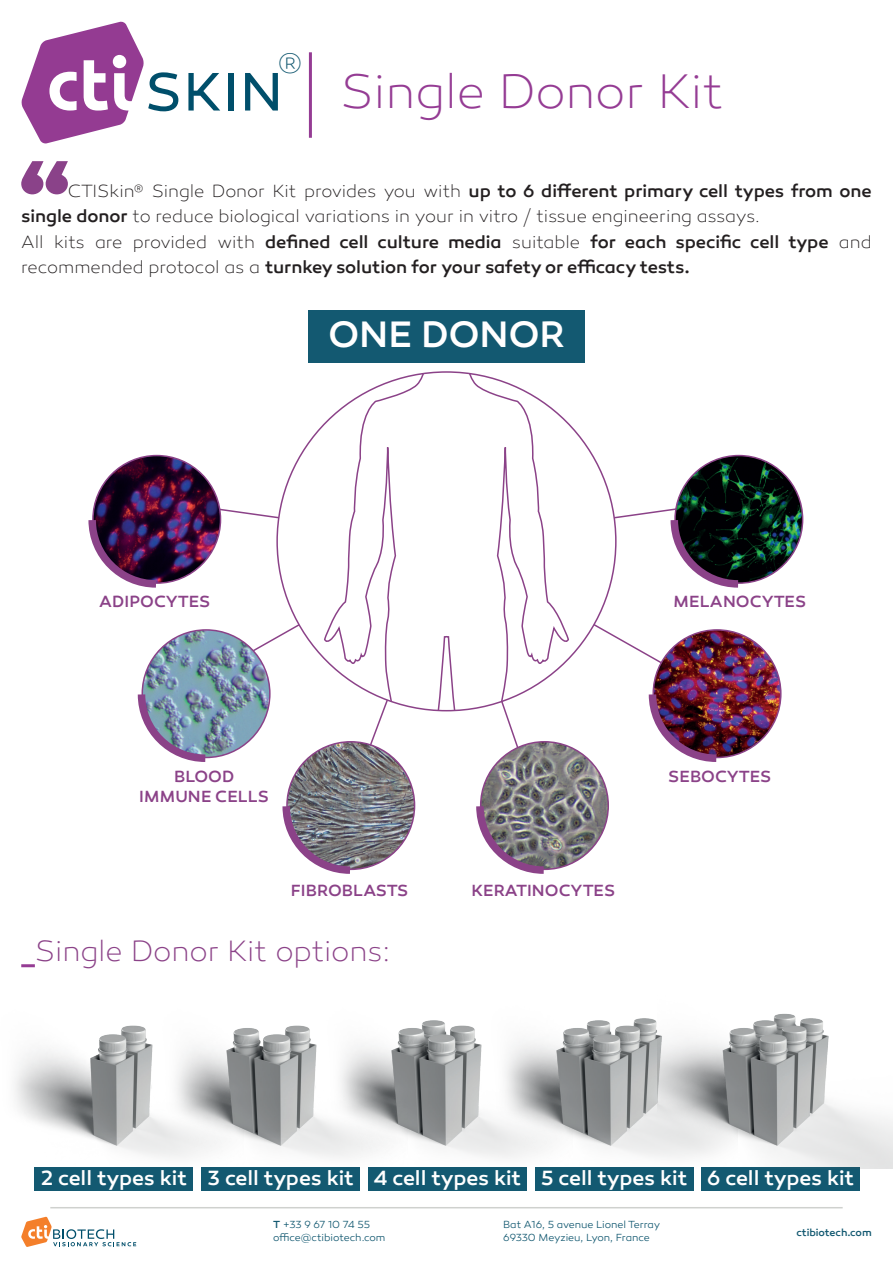
<style>
.page{position:relative;width:893px;height:1263px;background:#fff}
.page>*{position:absolute;margin:0;border:0;box-sizing:border-box;transform-origin:0 0}
.t1{font:200 49.5px "Canaro";letter-spacing:-.005em;color:#953c94}
.t2{font:500 37.5px "Canaro";letter-spacing:-.01em;color:#fff}
.t3{font:200 30px "Canaro";letter-spacing:-.005em;color:#8b4288}
.t4{font:200 28.8px "Canaro";color:#135971}
.t5{font:500 21px "Canaro";letter-spacing:-.01em;color:#fff}
.t6{font:200 18px/25.5px "Canaro";letter-spacing:-.005em;color:#231f20}
.t7{font:500 16.5px/19.8px "Canaro";color:#8b4288;text-align:center}
.t8{font:300 10.5px/12.6px "Canaro";letter-spacing:-.005em;color:#135971}
.t9{font:500 10.5px "Canaro";letter-spacing:-.005em;color:#135971}
.s1{font-weight:500}
</style>
<div class="page">
<hr style="left:309px;top:52px;width:3px;height:86px;background:#953c94">
<hr style="left:50px;top:1207px;width:793px;height:1px;background:#cfd1ce">
<svg style="left:21px;top:1217px;width:115px;height:30px"></svg>
<svg style="left:188px;top:73px;width:32px;height:38px"></svg>
<div style="left:228px;top:73px;width:5px;height:38px;background:#004f6b"></div>
<svg style="left:245px;top:73px;width:33px;height:38px"></svg>
<svg style="left:21px;top:21px;width:157px;height:123px"></svg>
<svg style="left:21px;top:161px;width:47px;height:33px"></svg>
<hr style="left:21px;top:964px;width:14px;height:3px;background:#953c94">
<div style="left:35px;top:1167px;width:158px;height:23px;background:#135971"></div>
<div style="left:202px;top:1167px;width:158px;height:23px;background:#135971"></div>
<div style="left:368px;top:1167px;width:158px;height:23px;background:#135971"></div>
<div style="left:535px;top:1167px;width:158px;height:23px;background:#135971"></div>
<div style="left:702px;top:1167px;width:158px;height:23px;background:#135971"></div>
<div style="left:308px;top:310px;width:277px;height:53px;background:#135971"></div>
<svg style="left:323px;top:372px;width:247px;height:127px"></svg>
<img style="left:93px;top:456px;width:128px;height:127px;border-radius:64px">
<img style="left:675px;top:456px;width:128px;height:127px;border-radius:64px">
<img style="left:653px;top:630px;width:128px;height:127px;border-radius:64px">
<img style="left:88px;top:499px;width:658px;height:375px">
<img style="left:14px;top:1025px;width:148px;height:143px">
<img style="left:408px;top:1020px;width:83px;height:136px">
<img style="left:491px;top:1018px;width:167px;height:150px">
<img style="left:658px;top:1013px;width:235px;height:155px">
<img style="left:162px;top:1025px;width:246px;height:143px">
<h3 class="t4" style="left:278px;top:46px;width:26px">®</h3>
<h1 class="t1" style="left:340px;top:62px;width:385px">Single Donor Kit</h1>
<p class="t6" style="left:21px;top:178px;width:852px;text-indent:47px">CTISkin® Single Donor Kit provides you with <span class="s1">up to 6 different primary cell types from one single donor</span> to reduce biological variations in your in vitro / tissue engineering assays.<br>All kits are provided with <span class="s1">defined cell culture media</span> suitable <span class="s1">for each specific cell type</span> and recommended protocol as a <span class="s1">turnkey solution for your safety or efficacy tests.</span></p>
<h2 class="t2" style="left:328px;top:312px;width:238px">ONE DONOR</h2>
<p class="t7" style="left:99px;top:592px;width:113px">ADIPOCYTES</p>
<p class="t7" style="left:674px;top:592px;width:134px">MELANOCYTES</p>
<p class="t7" style="left:139px;top:767px;width:131px">BLOOD<br>IMMUNE CELLS</p>
<p class="t7" style="left:668px;top:767px;width:105px">SEBOCYTES</p>
<p class="t7" style="left:291px;top:880px;width:119px">FIBROBLASTS</p>
<p class="t7" style="left:471px;top:880px;width:145px">KERATINOCYTES</p>
<h3 class="t3" style="left:35px;top:933px;width:357px">Single Donor Kit options:</h3>
<p class="t5" style="left:41px;top:1165px;width:815px">2 cell types kit 3 cell types kit 4 cell types kit 5 cell types kit 6 cell types kit</p>
<p class="t8" style="left:273px;top:1219px;width:114px"><span class="s1">T</span> +33 9 67 10 74 55 office@ctibiotech.com</p>
<p class="t8" style="left:503px;top:1219px;width:159px">Bat A16, 5 avenue Lionel Terray<br>69330 Meyzieu, Lyon, France</p>
<p class="t9" style="left:796px;top:1226px;width:77px">ctibiotech.com</p>
</div>
